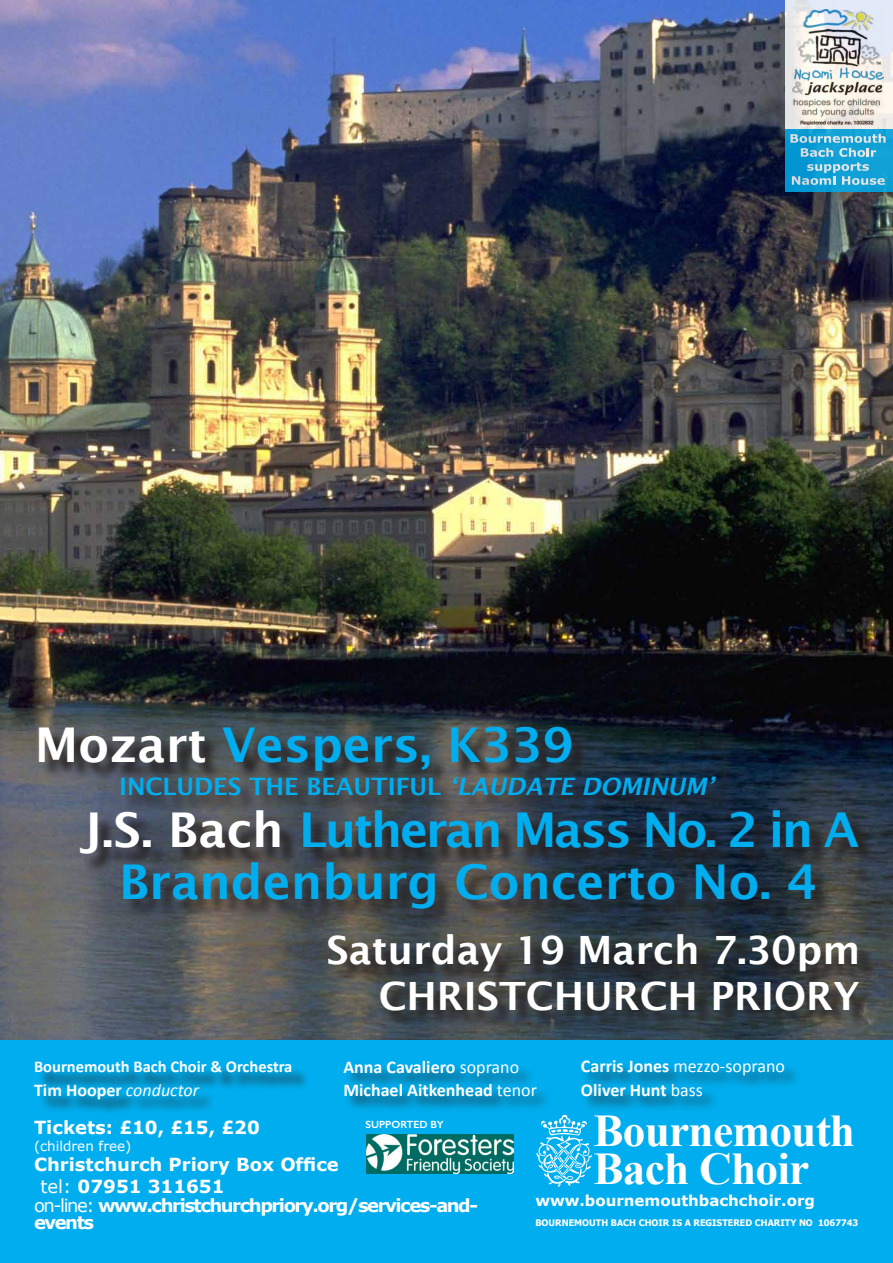
<style>
.page{position:relative;width:893px;height:1263px;background:#fff}
.page>*{position:absolute;margin:0;border:0;box-sizing:border-box;transform-origin:0 0}
.t1{font:600 48px "Lucida Sans";color:#00aeef}
.t2{font:600 48px "Lucida Sans";letter-spacing:-.05em;color:#00aeef}
.t3{font:700 45.3px/38px "Times New Roman";letter-spacing:-.02em;color:#fff}
.t4{font:600 39px "Lucida Sans";color:#fff}
.t5{font:600 24px "Lucida Sans";color:#00aeef}
.t6{font:700 18px "Calibri";color:#fff}
.t7{font:700 18px "Verdana";color:#fff}
.t8{font:700 18px/16.5px "Verdana";letter-spacing:-.08em;color:#fff}
.t9{font:18px "Calibri";color:#fff}
.t10{font:700 16.5px "Calibri";color:#fff}
.t11{font:700 15px "Verdana";color:#fff}
.t12{font:13.5px "Verdana";color:#fff}
.t13{font:600 10.5px "Gill Sans";color:#fff}
.t14{font:700 9px "Tahoma";color:#fff}
.s1{color:#fff}
.s2{font-style:italic}
.s3{font-weight:400;font-style:italic}
.s4{font-weight:400}
.s5{font-weight:700}
</style>
<div class="page">
<img style="left:0;top:0;width:893px;height:1040px">
<div style="left:0;top:1040px;width:893px;height:223px;background:#00aeef"></div>
<svg style="left:42px;top:729px;width:548px;height:61px;background:#43484b"></svg>
<svg style="left:331px;top:936px;width:544px;height:54px;background:#373d40"></svg>
<svg style="left:383px;top:983px;width:493px;height:45px;background:#373e42"></svg>
<svg style="left:536px;top:1114px;width:56px;height:73px"></svg>
<div style="left:344px;top:1060px;width:192px;height:32px;background:#231f20;opacity:.78"></div>
<div style="left:581px;top:1060px;width:220px;height:32px;background:#231f20;opacity:.78"></div>
<div style="left:344px;top:1083px;width:209px;height:29px;background:#231f20;opacity:.78"></div>
<div style="left:581px;top:1083px;width:138px;height:30px;background:#231f20;opacity:.78"></div>
<svg style="left:785px;top:0;width:108px;height:129px;background:#e8e9ed"></svg>
<img style="left:793px;top:9px;width:90px;height:116px">
<div style="left:785px;top:129px;width:108px;height:63px;background:linear-gradient(to right,#0599d3,#14a4d7)"></div>
<svg style="left:790px;top:134px;width:96px;height:51px;background:#44b0d8"></svg>
<svg style="left:83px;top:812px;width:793px;height:61px;background:#363b44"></svg>
<div style="left:124px;top:780px;width:610px;height:34px;background:#231f20;opacity:.75"></div>
<div style="left:126px;top:864px;width:707px;height:64px;background:#231f20;opacity:.75"></div>
<div style="left:37px;top:1087px;width:180px;height:30px;background:#231f20;opacity:.75"></div>
<div style="left:37px;top:1064px;width:273px;height:27px;background:#231f20;opacity:.76"></div>
<img style="left:366px;top:1134px;width:148px;height:40px">
<p class="t1" style="left:35px;top:717px;width:540px"><span class="s1">Mozart</span> Vespers, K339</p>
<p class="t5" style="left:119px;top:773px;width:597px">INCLUDES THE BEAUTIFUL <span class="s2">‘LAUDATE DOMINUM’</span></p>
<p class="t2" style="left:82px;top:803px;width:779px"><span class="s1">J.S. Bach</span> Lutheran Mass No. 2 in A</p>
<p class="t1" style="left:119px;top:855px;width:700px">Brandenburg Concerto No. 4</p>
<p class="t10" style="left:34px;top:1056px;width:260px">Bournemouth Bach Choir &amp; Orchestra</p>
<p class="t6" style="left:34px;top:1079px;width:166px">Tim Hooper <span class="s3">conductor</span></p>
<p class="t4" style="left:326px;top:928px;width:535px">Saturday 19 March 7.30pm</p>
<p class="t4" style="left:379px;top:973px;width:483px">CHRISTCHURCH PRIORY</p>
<p class="t6" style="left:343px;top:1055px;width:177px">Anna Cavaliero <span class="s4">soprano</span></p>
<p class="t9" style="left:581px;top:1055px;width:205px"><span class="s5">Carris Jones</span> mezzo-soprano</p>
<p class="t6" style="left:343px;top:1079px;width:195px">Michael Aitkenhead <span class="s4">tenor</span></p>
<p class="t6" style="left:581px;top:1079px;width:123px">Oliver Hunt <span class="s4">bass</span></p>
<p class="t7" style="left:34px;top:1116px;width:227px">Tickets: £10, £15, £20</p>
<p class="t12" style="left:34px;top:1137px;width:99px">(children free)</p>
<p class="t7" style="left:34px;top:1153px;width:306px">Christchurch Priory Box Office</p>
<p class="t7" style="left:40px;top:1174px;width:186px"><span class="s4">tel:</span> 07951 311651</p>
<p class="t8" style="left:34px;top:1198px;width:446px"><span class="s4">on-line:</span> www.christchurchpriory.org/services-and&shy;events</p>
<p class="t13" style="left:366px;top:1118px;width:80px">SUPPORTED BY</p>
<p class="t3" style="left:593px;top:1111px;width:263px">Bournemouth<br>Bach Choir</p>
<p class="t11" style="left:535px;top:1191px;width:281px">www.bournemouthbachchoir.org</p>
<p class="t14" style="left:535px;top:1216px;width:324px">BOURNEMOUTH BACH CHOIR IS A REGISTERED CHARITY NO 1067743</p>
</div>
